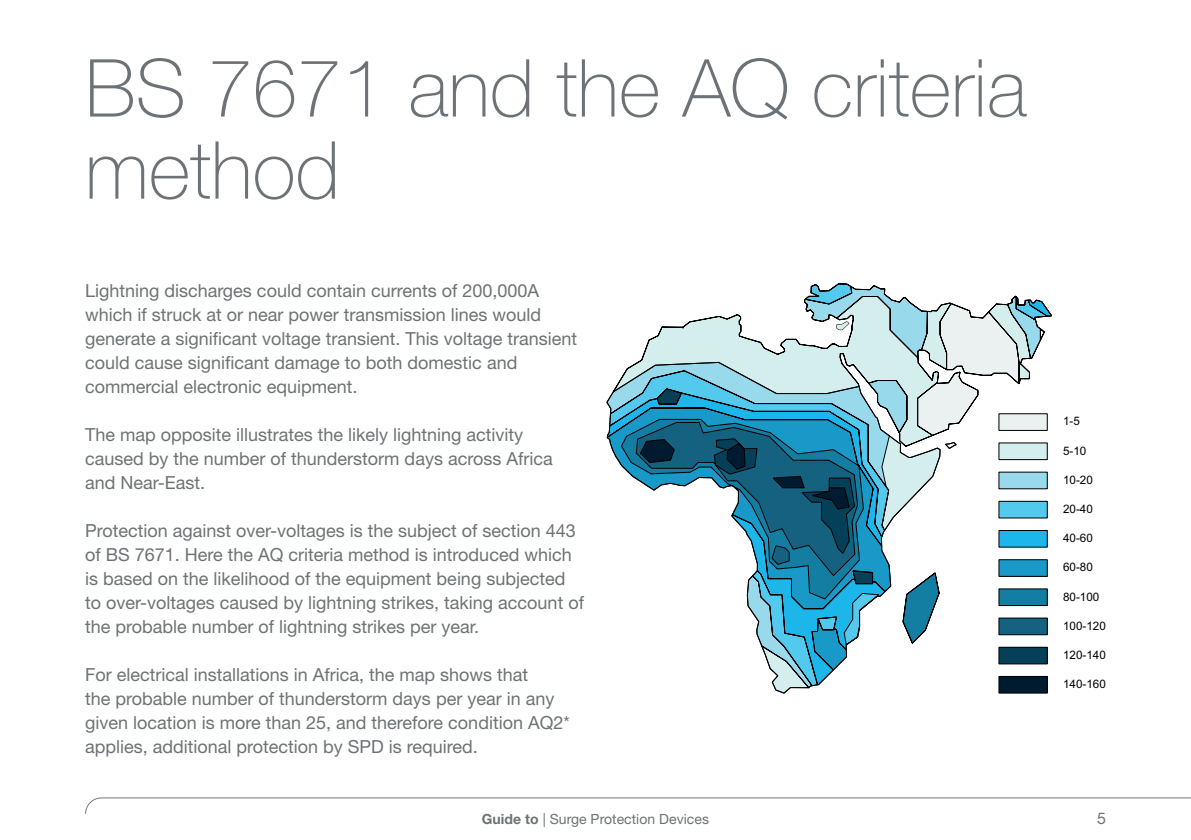
<style>
.page{position:relative;width:1191px;height:840px;background:#fff}
.page>*{position:absolute;margin:0;border:0;box-sizing:border-box;transform-origin:0 0}
.t1{font:100 80px/82px "Helvetica Neue LT Std";color:#6d7276}
.t2{font:18px/24px "Helvetica Neue LT Std";color:#6d7276}
.t3{font:16px "Helvetica Neue LT Std";color:#6d7276}
.t4{font:14px "Helvetica Neue LT Std";letter-spacing:.005em;color:#6d7276}
.t5{font:11.6px "Arial";color:#000001}
.s1{font-weight:700}
</style>
<div class="page">
<svg style="left:85px;top:797px;width:1106px;height:16px"></svg>
<svg style="left:606px;top:283px;width:446px;height:410px"></svg>
<h1 class="t1" style="left:85px;top:47px;width:943px">BS 7671 and the AQ criteria method</h1>
<p class="t2" style="left:85px;top:278px;width:494px">Lightning discharges could contain currents of 200,000A which if struck at or near power transmission lines would generate a significant voltage transient. This voltage transient could cause significant damage to both domestic and commercial electronic equipment.</p>
<p class="t2" style="left:85px;top:422px;width:469px">The map opposite illustrates the likely lightning activity caused by the number of thunderstorm days across Africa and Near-East.</p>
<p class="t2" style="left:85px;top:518px;width:500px">Protection against over-voltages is the subject of section 443 of BS 7671. Here the AQ criteria method is introduced which is based on the likelihood of the equipment being subjected to over-voltages caused by lightning strikes, taking account of the probable number of lightning strikes per year.</p>
<p class="t2" style="left:85px;top:662px;width:486px">For electrical installations in Africa, the map shows that<br>the probable number of thunderstorm days per year in any given location is more than 25, and therefore condition AQ2* applies, additional protection by SPD is required.</p>
<p class="t5" style="left:1063px;top:414px;width:18px">1-5</p>
<p class="t5" style="left:1063px;top:443px;width:25px">5-10</p>
<p class="t5" style="left:1063px;top:472px;width:31px">10-20</p>
<p class="t5" style="left:1063px;top:502px;width:31px">20-40</p>
<p class="t5" style="left:1063px;top:531px;width:31px">40-60</p>
<p class="t5" style="left:1063px;top:560px;width:31px">60-80</p>
<p class="t5" style="left:1063px;top:589px;width:38px">80-100</p>
<p class="t5" style="left:1063px;top:618px;width:44px">100-120</p>
<p class="t5" style="left:1063px;top:647px;width:44px">120-140</p>
<p class="t5" style="left:1063px;top:677px;width:44px">140-160</p>
<p class="t4" style="left:482px;top:809px;width:229px"><span class="s1">Guide to</span> | Surge Protection Devices</p>
<p class="t3" style="left:1097px;top:808px;width:10px">5</p>
</div>
